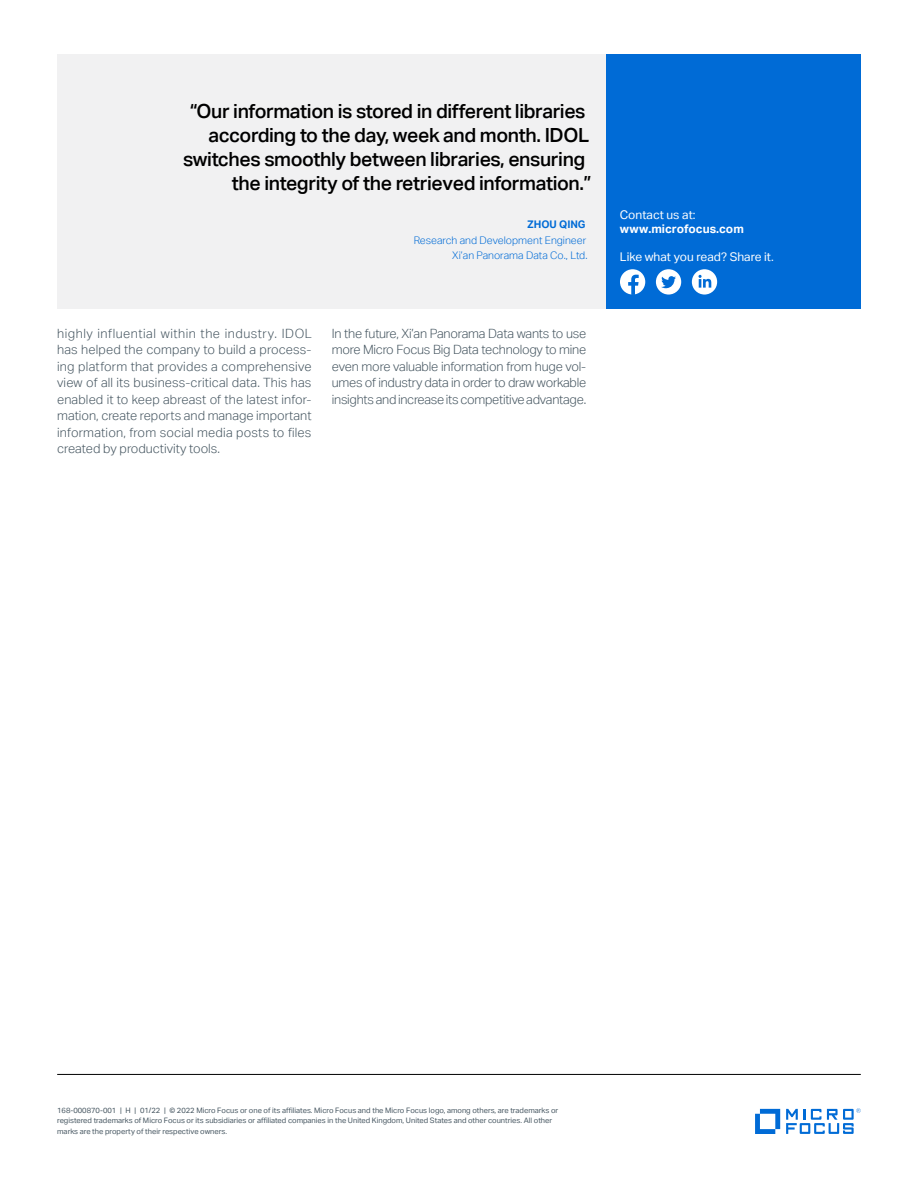
<style>
.page{position:relative;width:918px;height:1188px;background:#fff}
.page>*{position:absolute;margin:0;border:0;box-sizing:border-box;transform-origin:0 0}
.pull_quote_13_16-ali{font:500 19.5px "Aktiv Grotesk";letter-spacing:-.02em;color:#000}
.body_8_5_11-grey{font:300 12.75px/16.5px "Aktiv Grotesk";letter-spacing:-.02em;color:#455560;text-align:justify}
.Contact_8_9_5-regula{font:12px "Aktiv Grotesk";color:#fff}
.Contact_URL_8_9_5-bo{font:700 12px "Aktiv Grotesk";color:#fff}
.quote_company_7_9_5{font:300 10.5px "Aktiv Grotesk";color:#006bd6}
.quote_name_caps_7_11{font:700 10.5px "Aktiv Grotesk";color:#006bd6}
.mousetype-legal_5_7{font:7.5px/10.5px "Aktiv Grotesk";color:#455560}
</style>
<div class="page">
<hr style="left:57px;top:1074px;width:804px;height:1px;background:#000">
<div style="left:57px;top:54px;width:550px;height:254px;background:#f1f1f2"></div>
<svg style="left:755px;top:1109px;width:25px;height:25px"></svg>
<svg style="left:786px;top:1108px;width:75px;height:26px"></svg>
<div style="left:606px;top:54px;width:255px;height:254px;background:#006bd6"></div>
<div style="left:620px;top:269px;width:25px;height:26px;background:#fff;border-radius:50%"></div>
<svg style="left:628px;top:275px;width:11px;height:20px"></svg>
<div style="left:656px;top:269px;width:25px;height:26px;background:#fff;border-radius:50%"></div>
<svg style="left:661px;top:276px;width:15px;height:12px"></svg>
<div style="left:692px;top:269px;width:25px;height:26px;background:#fff;border-radius:50%"></div>
<svg style="left:699px;top:275px;width:12px;height:13px"></svg>
<p class="pull_quote_13_16-ali" style="left:190px;top:99px;width:397px">“Our information is stored in different libraries</p>
<p class="pull_quote_13_16-ali" style="left:209px;top:123px;width:382px">according to the day, week and month. IDOL</p>
<p class="pull_quote_13_16-ali" style="left:183px;top:147px;width:404px">switches smoothly between libraries, ensuring</p>
<p class="pull_quote_13_16-ali" style="left:232px;top:171px;width:361px">the integrity of the retrieved information.”</p>
<p class="quote_name_caps_7_11" style="left:528px;top:218px;width:60px">ZHOU QING</p>
<p class="quote_company_7_9_5" style="left:414px;top:235px;width:174px">Research and Development Engineer</p>
<p class="quote_company_7_9_5" style="left:452px;top:249px;width:137px">Xi’an Panorama Data Co., Ltd.</p>
<p class="body_8_5_11-grey" style="left:57px;top:325px;width:256px">highly influential within the industry. IDOL has helped the company to build a process&shy;ing platform that provides a comprehensive view of all its business-critical data. This has enabled it to keep abreast of the latest infor&shy;mation, create reports and manage important information, from social media posts to files created by productivity tools.</p>
<p class="body_8_5_11-grey" style="left:332px;top:325px;width:256px">In the future, Xi’an Panorama Data wants to use more Micro Focus Big Data technology to mine even more valuable information from huge vol&shy;umes of industry data in order to draw workable insights and increase its competitive advantage.</p>
<p class="Contact_8_9_5-regula" style="left:620px;top:207px;width:77px">Contact us at:</p>
<p class="Contact_URL_8_9_5-bo" style="left:620px;top:221px;width:125px">www.microfocus.com</p>
<p class="Contact_8_9_5-regula" style="left:620px;top:250px;width:155px">Like what you read? Share it.</p>
<p class="mousetype-legal_5_7" style="left:57px;top:1105px;width:503px">168-000870-001 | H | 01/22 | © 2022 Micro Focus or one of its affiliates. Micro Focus and the Micro Focus logo, among others, are trademarks or registered trademarks of Micro Focus or its subsidiaries or affiliated companies in the United Kingdom, United States and other countries. All other marks are the property of their respective owners.</p>
</div>
